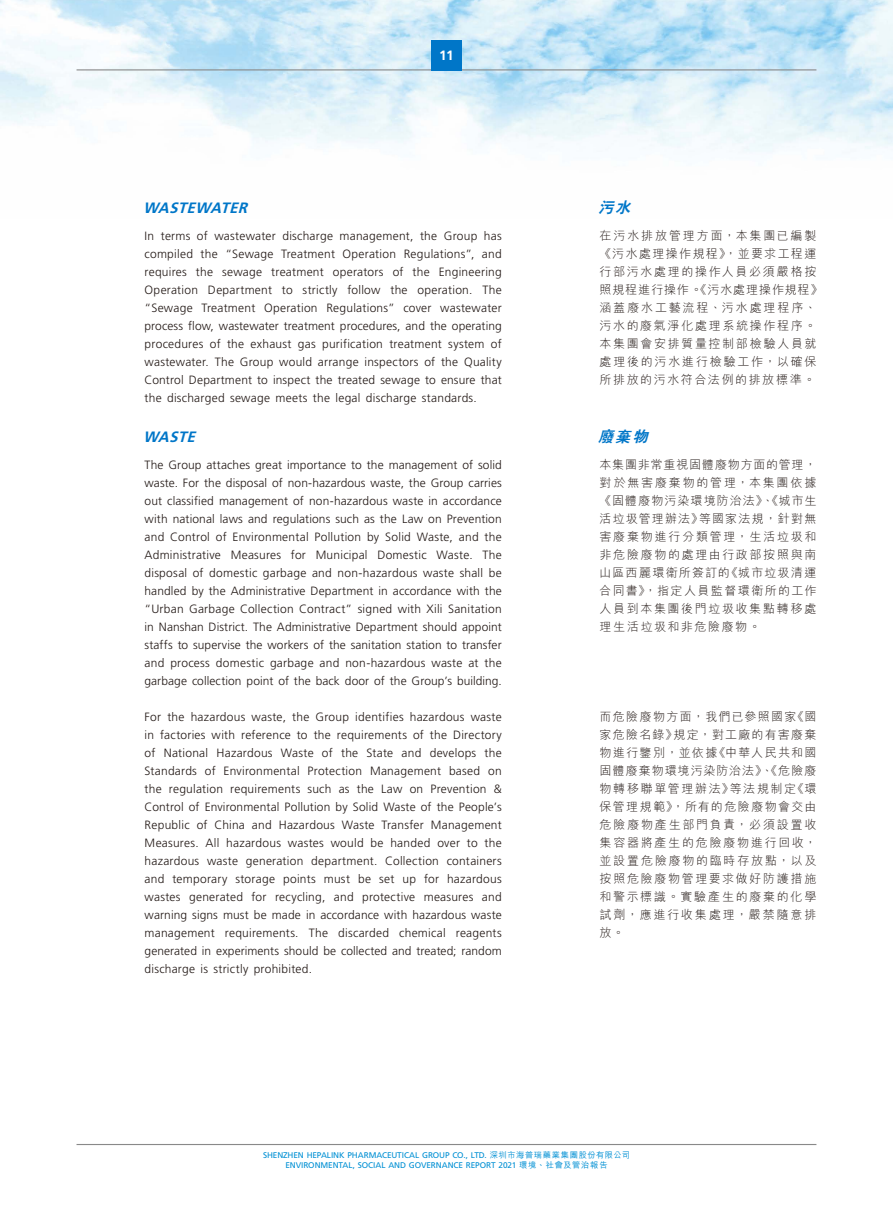
<style>
.page{position:relative;width:893px;height:1212px;background:#fff}
.page>*{position:absolute;margin:0;border:0;box-sizing:border-box;transform-origin:0 0}
.t1{font:italic 700 15px "Frutiger LT Std";color:#0076c8}
.t2{font:italic 800 15px "C Hei 2 HK";color:#0076c8}
.t3{font:700 13.5px "Frutiger LT Std";color:#fff}
.t4{font:300 12px/18px "Frutiger LT Std";letter-spacing:.015em;color:#231916;text-align:justify}
.t5{font:300 12px/18px "M Hei HK";letter-spacing:.14em;color:#231916;text-align:justify}
.t6{font:8.25px/10.5px "Frutiger LT Std";letter-spacing:-.01em;color:#0090d4;text-align:center}
.s1{font-family:"M Hei HK";font-weight:500}
</style>
<div class="page">
<img style="left:0;top:0;width:893px;height:1145px">
<hr style="left:77px;top:69px;width:739px;height:1px;background:#898989">
<hr style="left:77px;top:1144px;width:739px;height:1px;background:#898989">
<div style="left:431px;top:40px;width:30px;height:30px;background:#0076c8"></div>
<p class="t3" style="left:439px;top:47px;width:16px">11</p>
<p class="t1" style="left:143px;top:199px;width:110px">WASTEWATER</p>
<p class="t4" style="left:145px;top:227px;width:359px">In terms of wastewater discharge management, the Group has compiled the “Sewage Treatment Operation Regulations”, and requires the sewage treatment operators of the Engineering Operation Department to strictly follow the operation. The “Sewage Treatment Operation Regulations” cover wastewater process flow, wastewater treatment procedures, and the operating procedures of the exhaust gas purification treatment system of wastewater. The Group would arrange inspectors of the Quality Control Department to inspect the treated sewage to ensure that the discharged sewage meets the legal discharge standards.</p>
<p class="t1" style="left:143px;top:428px;width:58px">WASTE</p>
<p class="t4" style="left:145px;top:456px;width:359px">The Group attaches great importance to the management of solid waste. For the disposal of non-hazardous waste, the Group carries out classified management of non-hazardous waste in accordance with national laws and regulations such as the Law on Prevention and Control of Environmental Pollution by Solid Waste, and the Administrative Measures for Municipal Domestic Waste. The disposal of domestic garbage and non-hazardous waste shall be handled by the Administrative Department in accordance with the “Urban Garbage Collection Contract” signed with Xili Sanitation in Nanshan District. The Administrative Department should appoint staffs to supervise the workers of the sanitation station to transfer and process domestic garbage and non-hazardous waste at the garbage collection point of the back door of the Group’s building.</p>
<p class="t4" style="left:145px;top:708px;width:359px">For the hazardous waste, the Group identifies hazardous waste in factories with reference to the requirements of the Directory of National Hazardous Waste of the State and develops the Standards of Environmental Protection Management based on the regulation requirements such as the Law on Prevention &amp; Control of Environmental Pollution by Solid Waste of the People’s Republic of China and Hazardous Waste Transfer Management Measures. All hazardous wastes would be handed over to the hazardous waste generation department. Collection containers and temporary storage points must be set up for hazardous wastes generated for recycling, and protective measures and warning signs must be made in accordance with hazardous waste management requirements. The discarded chemical reagents generated in experiments should be collected and treated; random discharge is strictly prohibited.</p>
<p class="t2" style="left:598px;top:200px;width:38px">污水</p>
<p class="t5" style="left:600px;top:226px;width:224px;text-align:left">在污水排放管理方面，本集團已編製《污水處理操作規程》，並要求工程運行部污水處理的操作人員必須嚴格按照規程進行操作。《污水處理操作規程》涵蓋廢水工藝流程、污水處理程序、污水的廢氣淨化處理系統操作程序。本集團會安排質量控制部檢驗人員就處理後的污水進行檢驗工作，以確保所排放的污水符合法例的排放標準。</p>
<p class="t2" style="left:598px;top:429px;width:55px">廢棄物</p>
<p class="t5" style="left:600px;top:455px;width:218px">本集團非常重視固體廢物方面的管理，對於無害廢棄物的管理，本集團依據《固體廢物污染環境防治法》、《城市生活垃圾管理辦法》等國家法規，針對無害廢棄物進行分類管理，生活垃圾和非危險廢物的處理由行政部按照與南山區西麗環衛所簽訂的《城市垃圾清運合同書》，指定人員監督環衛所的工作人員到本集團後門垃圾收集點轉移處理生活垃圾和非危險廢物。</p>
<p class="t5" style="left:600px;top:707px;width:218px">而危險廢物方面，我們已參照國家《國家危險名錄》規定，對工廠的有害廢棄物進行鑒別，並依據《中華人民共和國固體廢棄物環境污染防治法》、《危險廢物轉移聯單管理辦法》等法規制定《環保管理規範》，所有的危險廢物會交由危險廢物產生部門負責，必須設置收集容器將產生的危險廢物進行回收，並設置危險廢物的臨時存放點，以及按照危險廢物管理要求做好防護措施和警示標識。實驗產生的廢棄的化學試劑，應進行收集處理，嚴禁隨意排放。</p>
<p class="t6" style="left:263px;top:1149px;width:368px">SHENZHEN HEPALINK PHARMACEUTICAL GROUP CO., LTD. <span class="s1">深圳市海普瑞藥業集團股份有限公司<br></span>ENVIRONMENTAL, SOCIAL AND GOVERNANCE REPORT 2021 <span class="s1">環境、社會及管治報告</span></p>
</div>
